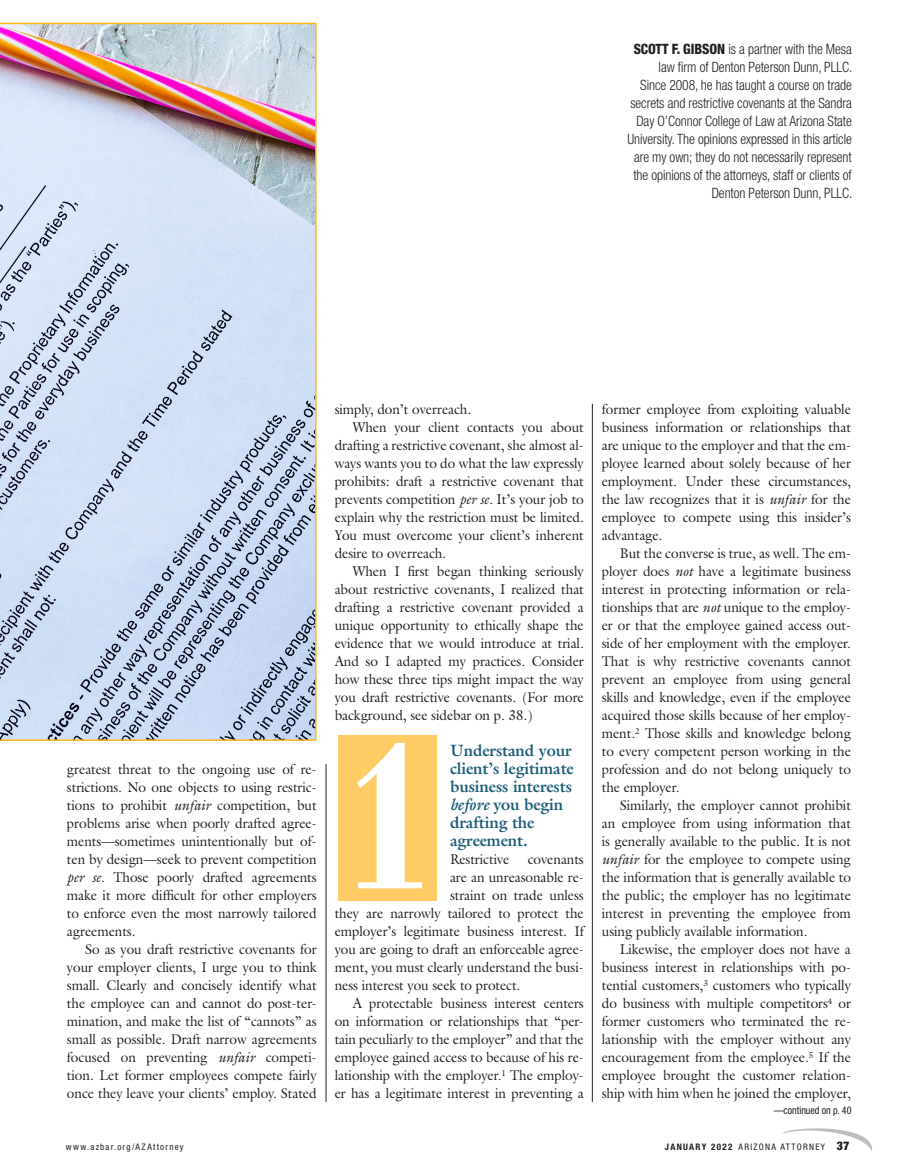
<style>
.page{position:relative;width:905px;height:1175px;background:#fff}
.page>*{position:absolute;margin:0;border:0;box-sizing:border-box;transform-origin:0 0}
.t1{font:700 205.95px "Walbaum";color:#fff;scale:.91 1}
.Body_-_WITH_INDENT{font:700 16.5px/18px "Galliard";letter-spacing:-.005em;color:#1e5d78;scale:.95 1}
.Body_-_WITH_INDENT-2{font:14.25px/18px "Galliard";letter-spacing:-.005em;color:#231f20;text-align:justify;scale:.95 1}
.Body_-_WITH_INDENT-3{font:300 condensed 14.25px/18px "Helvetica Neue LT Std";letter-spacing:-.005em;color:#231f20;text-align:right;scale:.95 1}
.t2{font:condensed 10.5px "Helvetica Neue LT Std";letter-spacing:-.005em;color:#231f20;scale:.95 1}
.t3{font:condensed 9px "Helvetica Neue LT Std";letter-spacing:.14em;color:#231f20}
.s1{font-weight:800}
.s2{font-style:italic}
.s3{font-weight:700}
.s4{font-weight:900;font-size:12px}
</style>
<div class="page">
<svg style="left:782px;top:1128px;width:90px;height:23px"></svg>
<img style="left:0;top:23px;width:316px;height:718px">
<hr style="left:326px;top:764px;width:1px;height:338px;background:#231f20">
<hr style="left:592px;top:404px;width:1px;height:697px;background:#231f20">
<div style="left:338px;top:735px;width:98px;height:165px;background:#fecb64"></div>
<p class="Body_-_WITH_INDENT-3" style="left:627px;top:40px;width:238px"><span class="s1">SCOTT F. GIBSON</span> is a partner with the Mesa law firm of Denton Peterson Dunn, PLLC.<br>Since 2008, he has taught a course on trade secrets and restrictive covenants at the Sandra Day O’Connor College of Law at Arizona State University. The opinions expressed in this article are my own; they do not necessarily represent the opinions of the attorneys, staff or clients of Denton Peterson Dunn, PLLC.</p>
<p class="Body_-_WITH_INDENT-2" style="left:67px;top:760px;width:264px">greatest threat to the ongoing use of re&shy;strictions. No one objects to using restric&shy;tions to prohibit <span class="s2">unfair</span> competition, but problems arise when poorly drafted agree&shy;ments—sometimes unintentionally but of&shy;ten by design—seek to prevent competition <span class="s2">per se</span>. Those poorly drafted agreements make it more difficult for other employers to enforce even the most narrowly tailored agreements.</p>
<p class="Body_-_WITH_INDENT-2" style="left:67px;top:940px;width:264px;text-indent:18px">So as you draft restrictive covenants for your employer clients, I urge you to think small. Clearly and concisely identify what the employee can and cannot do post-ter&shy;mination, and make the list of “cannots” as small as possible. Draft narrow agreements focused on preventing <span class="s2">unfair</span> competi&shy;tion. Let former employees compete fairly once they leave your clients’ employ. Stated</p>
<p class="Body_-_WITH_INDENT-2" style="left:334px;top:400px;width:145px">simply, don’t overreach.</p>
<p class="Body_-_WITH_INDENT-2" style="left:334px;top:418px;width:264px;text-indent:18px">When your client contacts you about drafting a restrictive covenant, she almost al&shy;ways wants you to do what the law expressly prohibits: draft a restrictive covenant that prevents competition <span class="s2">per se.</span> It’s your job to explain why the restriction must be limited.<br>You must overcome your client’s inherent desire to overreach.</p>
<p class="Body_-_WITH_INDENT-2" style="left:334px;top:562px;width:264px;text-indent:18px">When I first began thinking seriously about restrictive covenants, I realized that drafting a restrictive covenant provided a unique opportunity to ethically shape the evidence that we would introduce at trial.<br>And so I adapted my practices. Consider how these three tips might impact the way you draft restrictive covenants. (For more background, see sidebar on p. 38.)</p>
<p class="Body_-_WITH_INDENT" style="left:450px;top:741px;width:132px">Understand your client’s legitimate business interests <span class="s2">before</span> you begin drafting the agreement.</p>
<p class="Body_-_WITH_INDENT-2" style="left:450px;top:850px;width:64px">Restrictive</p>
<p class="Body_-_WITH_INDENT-2" style="left:527px;top:850px;width:60px">covenants</p>
<p class="Body_-_WITH_INDENT-2" style="left:450px;top:868px;width:142px">are an unreasonable re-</p>
<p class="Body_-_WITH_INDENT-2" style="left:450px;top:886px;width:142px">straint on trade unless</p>
<p class="Body_-_WITH_INDENT-2" style="left:334px;top:904px;width:264px">they are narrowly tailored to protect the</p>
<p class="Body_-_WITH_INDENT-2" style="left:334px;top:922px;width:264px">employer’s legitimate business interest. If</p>
<p class="Body_-_WITH_INDENT-2" style="left:334px;top:940px;width:264px">you are going to draft an enforceable agree-</p>
<p class="Body_-_WITH_INDENT-2" style="left:334px;top:958px;width:264px">ment, you must clearly understand the busi-</p>
<p class="Body_-_WITH_INDENT-2" style="left:334px;top:976px;width:197px">ness interest you seek to protect.</p>
<p class="Body_-_WITH_INDENT-2" style="left:334px;top:994px;width:264px;text-indent:18px">A protectable business interest centers on information or relationships that “per&shy;tain peculiarly to the employer” and that the employee gained access to because of his re&shy;lationship with the employer.<sup>1</sup> The employ&shy;er has a legitimate interest in preventing a</p>
<p class="t1" style="left:335px;top:690px;width:116px">1</p>
<p class="Body_-_WITH_INDENT-2" style="left:602px;top:400px;width:264px">former employee from exploiting valuable business information or relationships that are unique to the employer and that the em&shy;ployee learned about solely because of her employment. Under these circumstances, the law recognizes that it is <span class="s2">unfair</span> for the employee to compete using this insider’s advantage.</p>
<p class="Body_-_WITH_INDENT-2" style="left:602px;top:544px;width:264px;text-indent:18px">But the converse is true, as well. The em&shy;ployer does <span class="s2">not</span> have a legitimate business interest in protecting information or rela&shy;tionships that are <span class="s2">not</span> unique to the employ&shy;er or that the employee gained access out&shy;side of her employment with the employer.<br>That is why restrictive covenants cannot prevent an employee from using general skills and knowledge, even if the employee acquired those skills because of her employ&shy;ment.<sup>2</sup> Those skills and knowledge belong to every competent person working in the profession and do not belong uniquely to the employer.</p>
<p class="Body_-_WITH_INDENT-2" style="left:602px;top:796px;width:264px;text-indent:18px">Similarly, the employer cannot prohibit an employee from using information that is generally available to the public. It is not <span class="s2">unfair</span> for the employee to compete using the information that is generally available to the public; the employer has no legitimate interest in preventing the employee from using publicly available information.</p>
<p class="Body_-_WITH_INDENT-2" style="left:602px;top:940px;width:264px;text-indent:18px">Likewise, the employer does not have a business interest in relationships with po&shy;tential customers,<sup>3</sup> customers who typically do business with multiple competitors<sup>4</sup> or former customers who terminated the re&shy;lationship with the employer without any encouragement from the employee.<sup>5</sup> If the employee brought the customer relation&shy;ship with him when he joined the employer,</p>
<p class="t2" style="left:773px;top:1103px;width:83px">—continued on p. 40</p>
<p class="t3" style="left:66px;top:1141px;width:119px">www.azbar.org/AZAttorney</p>
<p class="t3" style="left:665px;top:1141px;width:186px"><span class="s3">JANUARY 2022</span> ARIZONA ATTORNEY <span class="s4">37</span></p>
</div>
